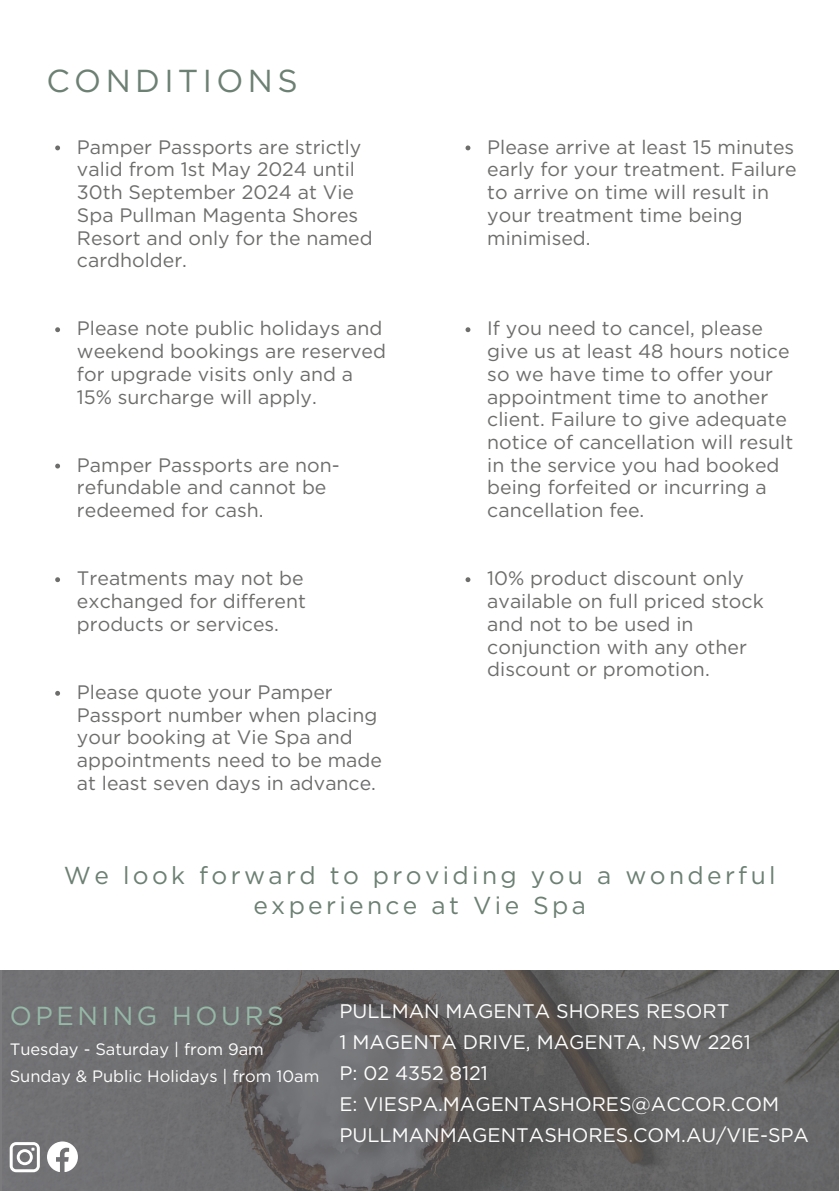
<style>
.page{position:relative;width:839px;height:1191px;background:#fff}
.page>*{position:absolute;margin:0;border:0;box-sizing:border-box;transform-origin:0 0}
.t1{font:31.8px "Gotham";letter-spacing:.14em;color:#6c8073}
.t2{font:26px "Gotham";letter-spacing:.14em;color:#96b9a7}
.t3{font:24.6px/29.2px "Gotham";letter-spacing:.135em;color:#6c8073;text-align:center}
.t4{font:19.6px "Gotham";color:#fff}
.t5{font:19.4px/22.8px "Gotham";color:#6d6d6c}
.t6{font:16.4px "Gotham";color:#fff}
</style>
<div class="page">
<svg style="left:0;top:970px;width:838px;height:221px;background:#676667"></svg>
<svg style="left:10px;top:1142px;width:30px;height:30px"></svg>
<svg style="left:47px;top:1141px;width:30px;height:31px"></svg>
<svg style="left:55px;top:146px;width:5px;height:4px"></svg>
<svg style="left:55px;top:327px;width:5px;height:5px"></svg>
<svg style="left:55px;top:464px;width:5px;height:5px"></svg>
<svg style="left:55px;top:577px;width:5px;height:5px"></svg>
<svg style="left:55px;top:691px;width:5px;height:5px"></svg>
<svg style="left:465px;top:146px;width:5px;height:4px"></svg>
<svg style="left:465px;top:327px;width:5px;height:5px"></svg>
<svg style="left:465px;top:577px;width:5px;height:5px"></svg>
<p class="t1" style="left:46px;top:66px;width:253px">CONDITIONS</p>
<p class="t5" style="left:77px;top:136px;width:297px">Pamper Passports are strictly valid from 1st May 2024 until<br>30th September 2024 at Vie<br>Spa Pullman Magenta Shores<br>Resort and only for the named cardholder.</p>
<p class="t5" style="left:77px;top:318px;width:310px">Please note public holidays and weekend bookings are reserved for upgrade visits only and a<br>15% surcharge will apply.</p>
<p class="t5" style="left:77px;top:455px;width:264px">Pamper Passports are non&shy;refundable and cannot be redeemed for cash.</p>
<p class="t5" style="left:77px;top:568px;width:230px">Treatments may not be exchanged for different products or services.</p>
<p class="t5" style="left:77px;top:682px;width:306px">Please quote your Pamper<br>Passport number when placing your booking at Vie Spa and appointments need to be made at least seven days in advance.</p>
<p class="t5" style="left:487px;top:136px;width:311px">Please arrive at least 15 minutes early for your treatment. Failure to arrive on time will result in your treatment time being minimised.</p>
<p class="t5" style="left:487px;top:318px;width:307px">If you need to cancel, please give us at least 48 hours notice so we have time to offer your appointment time to another client. Failure to give adequate notice of cancellation will result in the service you had booked being forfeited or incurring a cancellation fee.</p>
<p class="t5" style="left:487px;top:568px;width:278px">10% product discount only available on full priced stock and not to be used in conjunction with any other discount or promotion.</p>
<p class="t3" style="left:64px;top:862px;width:713px">We look forward to providing you a wonderful experience at Vie Spa</p>
<p class="t2" style="left:10px;top:1004px;width:275px">OPENING HOURS</p>
<p class="t6" style="left:10px;top:1042px;width:256px">Tuesday - Saturday | from 9am</p>
<p class="t6" style="left:10px;top:1068px;width:311px">Sunday &amp; Public Holidays | from 10am</p>
<p class="t4" style="left:339px;top:1002px;width:391px">PULLMAN MAGENTA SHORES RESORT</p>
<p class="t4" style="left:339px;top:1033px;width:413px">1 MAGENTA DRIVE, MAGENTA, NSW 2261</p>
<p class="t4" style="left:339px;top:1064px;width:150px">P: 02 4352 8121</p>
<p class="t4" style="left:339px;top:1095px;width:441px">E: VIESPA.MAGENTASHORES@ACCOR.COM</p>
<p class="t4" style="left:339px;top:1126px;width:471px">PULLMANMAGENTASHORES.COM.AU/VIE-SPA</p>
</div>
